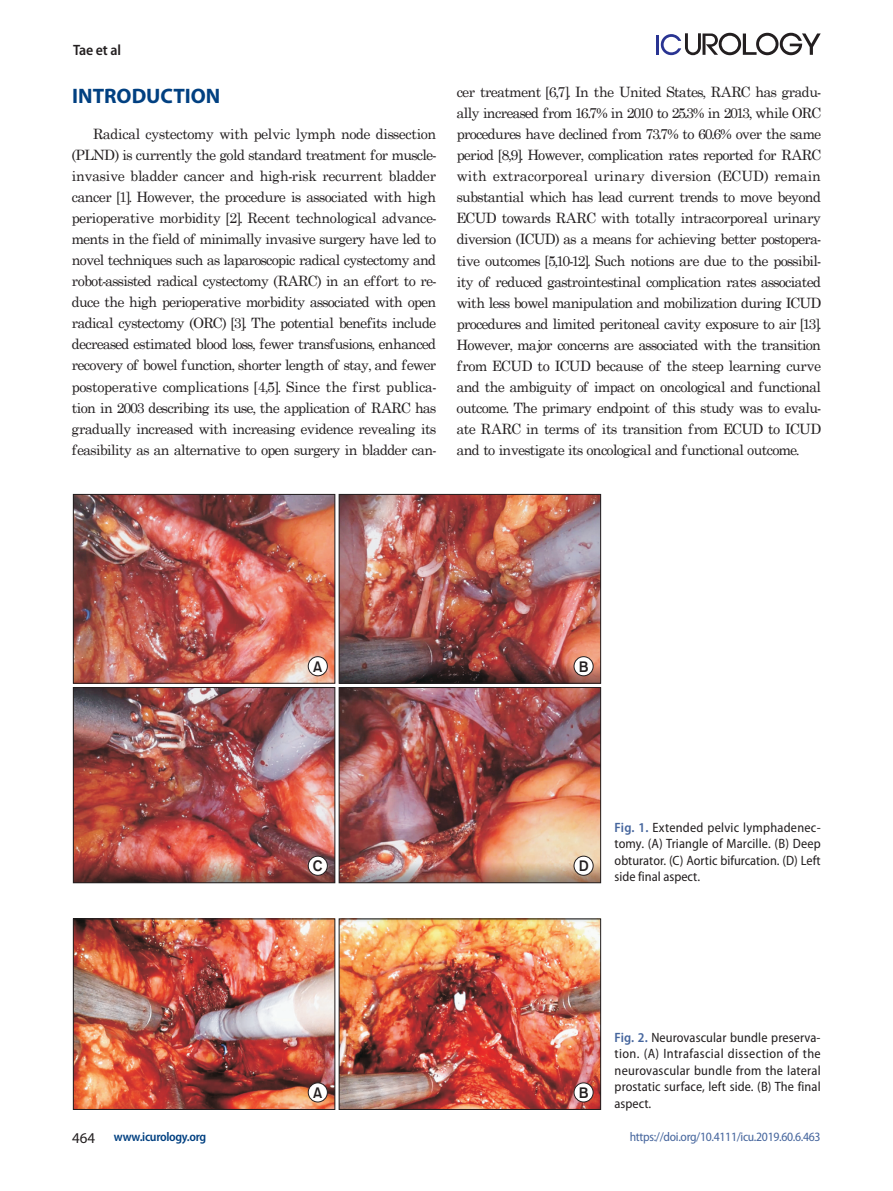
<style>
.page{position:relative;width:893px;height:1191px;background:#fff}
.page>*{position:absolute;margin:0;border:0;box-sizing:border-box;transform-origin:0 0}
.t1{font:700 21px "Myriad Pro";color:#014081}
.t2{font:600 semi-condensed 15px "Myriad Pro";letter-spacing:-.01em;color:#231f20}
.t3{font:15px "Gothic 725 BT Bold A";color:#231f20}
.t4{font:15px "Myriad Pro";color:#231f20}
.t5{font:14.25px/21px "Century Schoolbook";letter-spacing:-.045em;color:#231f20;text-align:justify}
.t6{font:semi-condensed 13.5px/16.5px "Myriad Pro";color:#231f20;text-align:justify}
.t7{font:semi-condensed 12.75px "Myriad Pro";letter-spacing:-.025em;color:#45659d}
.t8{font:600 semi-condensed 12.75px "Myriad Pro";letter-spacing:-.025em;color:#014081}
.s1{font-weight:600;color:#45659d}
</style>
<div class="page">
<hr style="left:656px;top:35px;width:3px;height:20px;background:#293492">
<svg style="left:661px;top:33px;width:160px;height:22px"></svg>
<img style="left:73px;top:494px;width:528px;height:389px">
<img style="left:75px;top:920px;width:258px;height:187px">
<img style="left:341px;top:920px;width:258px;height:187px">
<div style="left:339px;top:918px;width:262px;height:191px;border:1px solid #231f20"></div>
<div style="left:308px;top:1082px;width:19px;height:20px;background:#fff;border-radius:50%"></div>
<div style="left:308px;top:1082px;width:20px;height:20px;border:1px solid #231f20;border-radius:50%"></div>
<div style="left:574px;top:1082px;width:19px;height:20px;background:#fff;border-radius:50%"></div>
<div style="left:574px;top:1082px;width:19px;height:20px;border:1px solid #231f20;border-radius:50%"></div>
<div style="left:73px;top:918px;width:262px;height:191px;border:1px solid #231f20"></div>
<p class="t2" style="left:73px;top:41px;width:50px">Tae et al</p>
<h1 class="t1" style="left:72px;top:82px;width:150px">INTRODUCTION</h1>
<p class="t5" style="left:71px;top:122px;width:367px;text-indent:22px">Radical cystectomy with pelvic lymph node dissection (PLND) is currently the gold standard treatment for muscle&shy;invasive bladder cancer and high-risk recurrent bladder cancer [1]. However, the procedure is associated with high perioperative morbidity [2]. Recent technological advance&shy;ments in the field of minimally invasive surgery have led to novel techniques such as laparoscopic radical cystectomy and robot-assisted radical cystectomy (RARC) in an effort to re&shy;duce the high perioperative morbidity associated with open radical cystectomy (ORC) [3]. The potential benefits include decreased estimated blood loss, fewer transfusions, enhanced recovery of bowel function, shorter length of stay, and fewer postoperative complications [4,5]. Since the first publica&shy;tion in 2003 describing its use, the application of RARC has gradually increased with increasing evidence revealing its feasibility as an alternative to open surgery in bladder can-</p>
<p class="t5" style="left:456px;top:81px;width:367px">cer treatment [6,7]. In the United States, RARC has gradu&shy;ally increased from 16.7% in 2010 to 25.3% in 2013, while ORC procedures have declined from 73.7% to 60.6% over the same period [8,9]. However, complication rates reported for RARC with extracorporeal urinary diversion (ECUD) remain substantial which has lead current trends to move beyond ECUD towards RARC with totally intracorporeal urinary diversion (ICUD) as a means for achieving better postopera&shy;tive outcomes [5,10-12]. Such notions are due to the possibil&shy;ity of reduced gastrointestinal complication rates associated with less bowel manipulation and mobilization during ICUD procedures and limited peritoneal cavity exposure to air [13].<br>However, major concerns are associated with the transition from ECUD to ICUD because of the steep learning curve and the ambiguity of impact on oncological and functional outcome. The primary endpoint of this study was to evalu&shy;ate RARC in terms of its transition from ECUD to ICUD and to investigate its oncological and functional outcome.</p>
<p class="t4" style="left:72px;top:1128px;width:24px">464</p>
<p class="t8" style="left:114px;top:1128px;width:94px">www.icurology.org</p>
<p class="t3" style="left:313px;top:657px;width:11px">A</p>
<p class="t3" style="left:579px;top:657px;width:11px">B</p>
<p class="t3" style="left:313px;top:857px;width:11px">C</p>
<p class="t3" style="left:579px;top:857px;width:12px">D</p>
<p class="t6" style="left:615px;top:819px;width:208px"><span class="s1">Fig. 1.</span> Extended pelvic lymphadenec&shy;tomy. (A) Triangle of Marcille. (B) Deep obturator. (C) Aortic bifurcation. (D) Left side final aspect.</p>
<p class="t3" style="left:313px;top:1083px;width:11px">A</p>
<p class="t3" style="left:579px;top:1083px;width:11px">B</p>
<p class="t6" style="left:615px;top:1029px;width:208px"><span class="s1">Fig. 2.</span> Neurovascular bundle preserva&shy;tion. (A) Intrafascial dissection of the neurovascular bundle from the lateral prostatic surface, left side. (B) The final aspect.</p>
<p class="t7" style="left:630px;top:1128px;width:192px">https://doi.org/10.4111/icu.2019.60.6.463</p>
</div>
